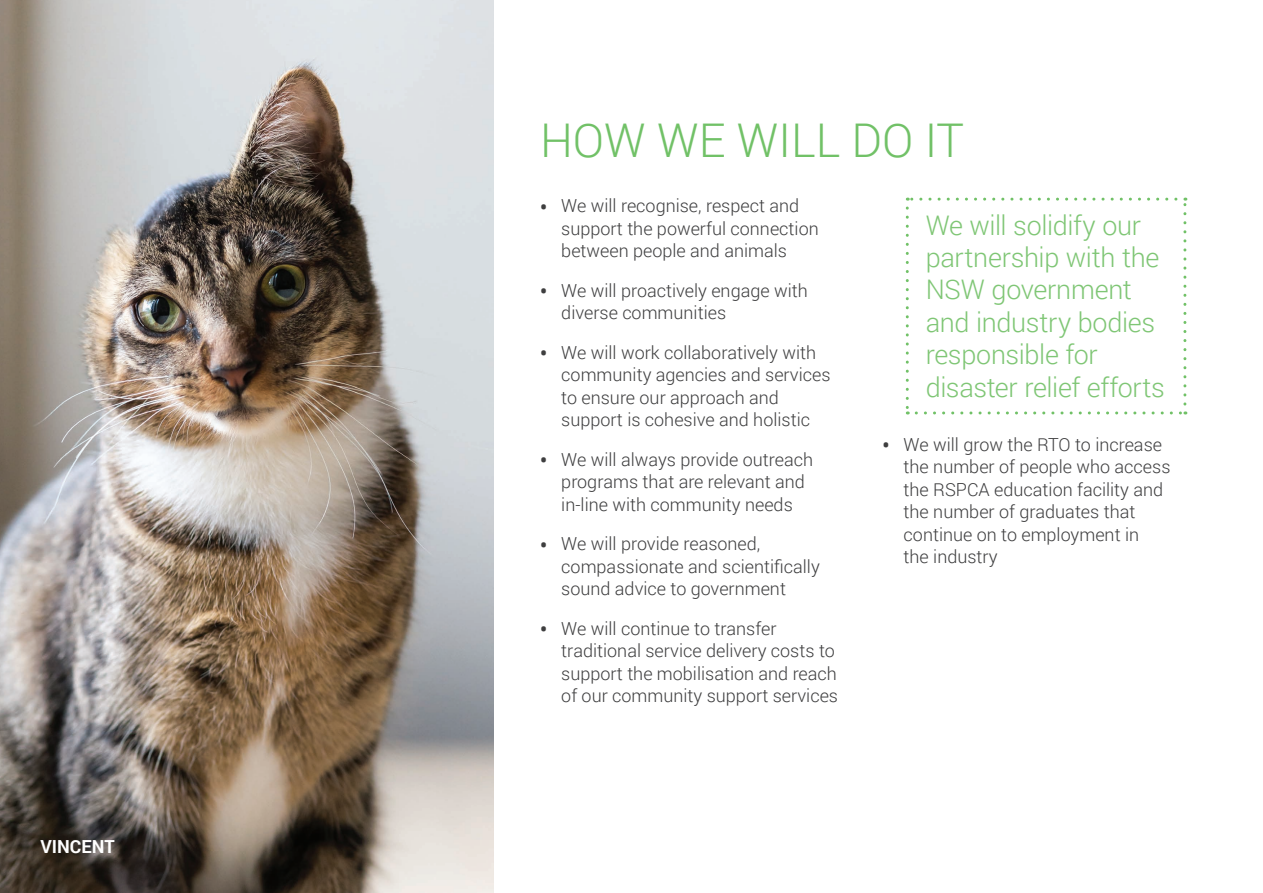
<style>
.page{position:relative;width:1263px;height:893px;background:#fff}
.page>*{position:absolute;margin:0;border:0;box-sizing:border-box;transform-origin:0 0}
.t1{font:300 46.5px "Roboto";color:#71c167}
.t2{font:300 27px/32.4px "Roboto";letter-spacing:-.01em;color:#7fc675}
.t3{font:300 18px/22.5px "Roboto";color:#3e3e3f}
.t4{font:700 18px "Roboto";color:#fff}
.s1{font-weight:700;font-size:19.5px}
</style>
<div class="page">
<img style="left:0;top:0;width:493px;height:893px">
<svg style="left:906px;top:208px;width:3px;height:206px"></svg>
<svg style="left:916px;top:411px;width:270px;height:3px"></svg>
<svg style="left:1183px;top:198px;width:3px;height:206px"></svg>
<svg style="left:907px;top:198px;width:269px;height:3px"></svg>
<p class="t4" style="left:41px;top:834px;width:76px">VINCENT</p>
<h1 class="t1" style="left:540px;top:108px;width:425px">HOW WE WILL DO IT</h1>
<p class="t3" style="left:561px;top:194px;width:259px;text-indent:-21px"><span class="s1">•</span> We will recognise, respect and support the powerful connection between people and animals</p>
<p class="t3" style="left:561px;top:278px;width:248px;text-indent:-21px"><span class="s1">•</span> We will proactively engage with diverse communities</p>
<p class="t3" style="left:561px;top:340px;width:271px;text-indent:-21px"><span class="s1">•</span> We will work collaboratively with community agencies and services to ensure our approach and support is cohesive and holistic</p>
<p class="t3" style="left:561px;top:447px;width:253px;text-indent:-21px"><span class="s1">•</span> We will always provide outreach programs that are relevant and in-line with community needs</p>
<p class="t3" style="left:561px;top:532px;width:260px;text-indent:-21px"><span class="s1">•</span> We will provide reasoned, compassionate and scientifically sound advice to government</p>
<p class="t3" style="left:561px;top:617px;width:278px;text-indent:-21px"><span class="s1">•</span> We will continue to transfer traditional service delivery costs to support the mobilisation and reach of our community support services</p>
<h2 class="t2" style="left:926px;top:208px;width:241px">We will solidify our partnership with the<br>NSW government and industry bodies responsible for disaster relief efforts</h2>
<p class="t3" style="left:904px;top:432px;width:268px;text-indent:-21px"><span class="s1">•</span> We will grow the RTO to increase the number of people who access the RSPCA education facility and the number of graduates that continue on to employment in<br>the industry</p>
</div>
